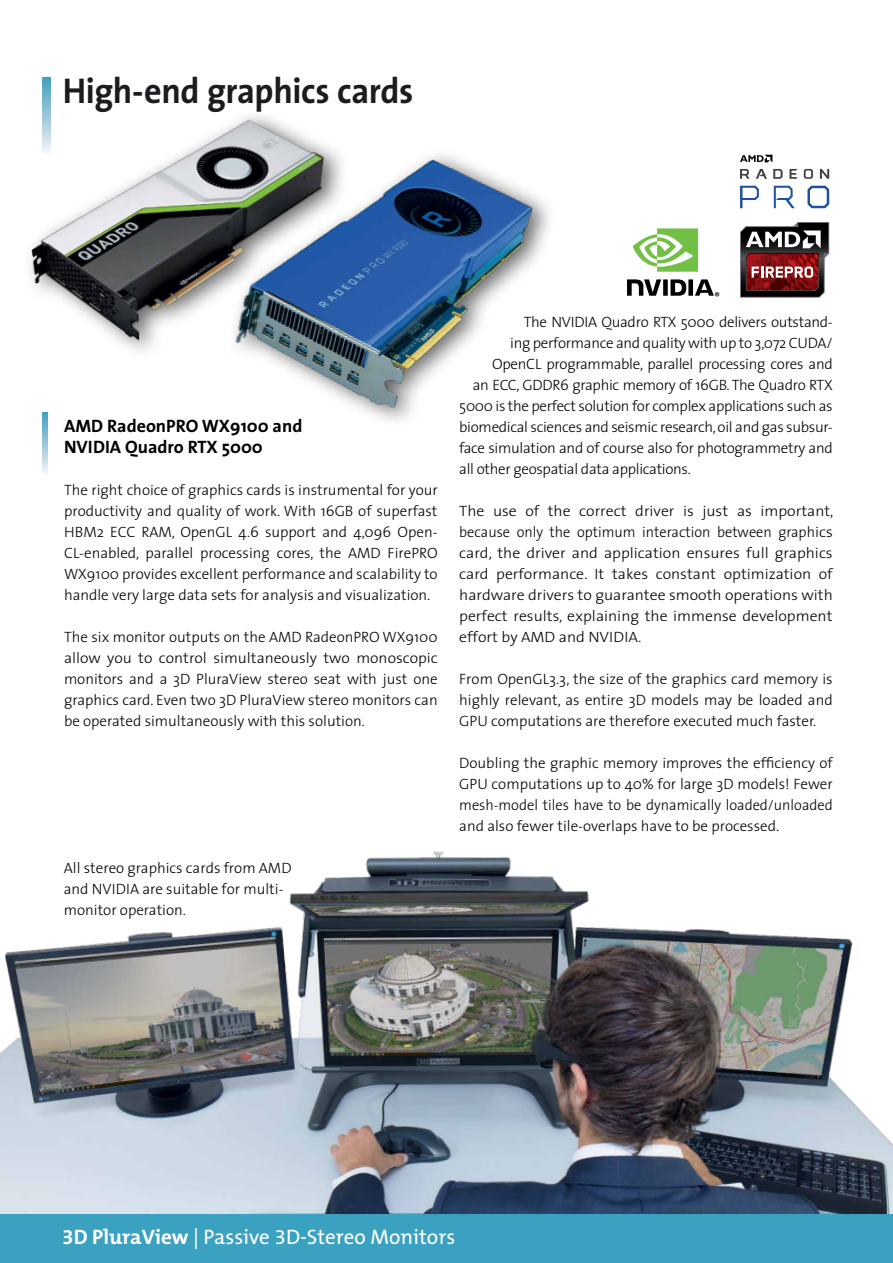
<style>
.page{position:relative;width:893px;height:1263px;background:#fff}
.page>*{position:absolute;margin:0;border:0;box-sizing:border-box;transform-origin:0 0}
.t1{font:36px "The Sans 7 Bold Plain";letter-spacing:-.015em;color:#1c1b1f;scale:.95 1}
.t2{font:21px "The Mix B5 Plain";color:#fff}
.t3{font:18px/21px "The Sans 7 Bold Plain";color:#000}
.t4{font:300 15px/21px "The Sans 3";letter-spacing:-.02em;color:#000;text-align:justify}
.t5{font:300 15px/21px "The Sans 3";letter-spacing:-.02em;color:#000;text-align:justify;scale:1.05 1}
.t6{font:300 15px/21px "The Sans 3";color:#000}
.s1{font-family:"The Mix B7";font-weight:700}
</style>
<div class="page">
<img style="left:0;top:851px;width:893px;height:363px">
<svg style="left:42px;top:412px;width:6px;height:61px"></svg>
<svg style="left:740px;top:222px;width:89px;height:76px"></svg>
<svg style="left:627px;top:279px;width:92px;height:17px"></svg>
<svg style="left:633px;top:228px;width:65px;height:44px"></svg>
<div style="left:0;top:1214px;width:893px;height:49px;background:#3aa2c0"></div>
<div style="left:42px;top:77px;width:9px;height:78px;background:#47a5c3"></div>
<svg style="left:807px;top:186px;width:22px;height:22px"></svg>
<svg style="left:740px;top:186px;width:19px;height:22px"></svg>
<svg style="left:820px;top:169px;width:9px;height:10px"></svg>
<svg style="left:756px;top:169px;width:11px;height:10px"></svg>
<svg style="left:789px;top:169px;width:9px;height:10px"></svg>
<svg style="left:804px;top:169px;width:9px;height:10px"></svg>
<svg style="left:740px;top:169px;width:10px;height:10px"></svg>
<svg style="left:773px;top:169px;width:10px;height:10px"></svg>
<svg style="left:774px;top:186px;width:21px;height:22px"></svg>
<svg style="left:740px;top:155px;width:32px;height:7px"></svg>
<img style="left:327px;top:155px;width:219px;height:266px">
<div style="left:22px;top:107px;width:327px;height:253px;background:#000;opacity:.6"></div>
<img style="left:22px;top:84px;width:305px;height:306px">
<h1 class="t1" style="left:63px;top:61px;width:371px">High-end graphics cards</h1>
<p class="t3" style="left:64px;top:415px;width:240px">AMD RadeonPRO WX9100 and<br>NVIDIA Quadro RTX 5000</p>
<p class="t4" style="left:64px;top:479px;width:375px">The right choice of graphics cards is instrumental for your productivity and quality of work. With 16GB of superfast HBM2 ECC RAM, OpenGL 4.6 support and 4,096 Open-CL-enabled, parallel processing cores, the AMD FirePRO WX9100 provides excellent performance and scalability to handle very large data sets for analysis and visualization.</p>
<p class="t4" style="left:64px;top:626px;width:375px">The six monitor outputs on the AMD RadeonPRO WX9100 allow you to control simultaneously two monoscopic monitors and a 3D PluraView stereo seat with just one graphics card. Even two 3D PluraView stereo monitors can be operated simultaneously with this solution.</p>
<p class="t6" style="left:64px;top:857px;width:229px">All stereo graphics cards from AMD and NVIDIA are suitable for multi&shy;monitor operation.</p>
<p class="t4" style="left:524px;top:311px;width:311px">The NVIDIA Quadro RTX 5000 delivers outstand-</p>
<p class="t4" style="left:510px;top:332px;width:324px">ing performance and quality with up to 3,072 CUDA/</p>
<p class="t4" style="left:492px;top:353px;width:342px">OpenCL programmable, parallel processing cores and</p>
<p class="t4" style="left:473px;top:374px;width:362px">an ECC, GDDR6 graphic memory of 16GB. The Quadro RTX</p>
<p class="t4" style="left:459px;top:395px;width:375px">5000 is the perfect solution for complex applications such as</p>
<p class="t4" style="left:459px;top:416px;width:375px">biomedical sciences and seismic research, oil and gas subsur-</p>
<p class="t4" style="left:459px;top:437px;width:375px">face simulation and of course also for photogrammetry and</p>
<p class="t4" style="left:459px;top:458px;width:233px">all other geospatial data applications.</p>
<p class="t5" style="left:459px;top:500px;width:358px">The use of the correct driver is just as important, because only the optimum interaction between graphics card, the driver and application ensures full graphics card performance. It takes constant optimization of hardware drivers to guarantee smooth operations with perfect results, explaining the immense development effort by AMD and NVIDIA.</p>
<p class="t4" style="left:459px;top:668px;width:375px">From OpenGL3.3, the size of the graphics card memory is highly relevant, as entire 3D models may be loaded and GPU computations are therefore executed much faster.</p>
<p class="t4" style="left:459px;top:752px;width:375px">Doubling the graphic memory improves the efficiency of GPU computations up to 40% for large 3D models! Fewer mesh-model tiles have to be dynamically loaded/unloaded and also fewer tile-overlaps have to be processed.</p>
<h2 class="t2" style="left:62px;top:1226px;width:395px"><span class="s1">3D PluraView</span> | Passive 3D-Stereo Monitors</h2>
</div>
